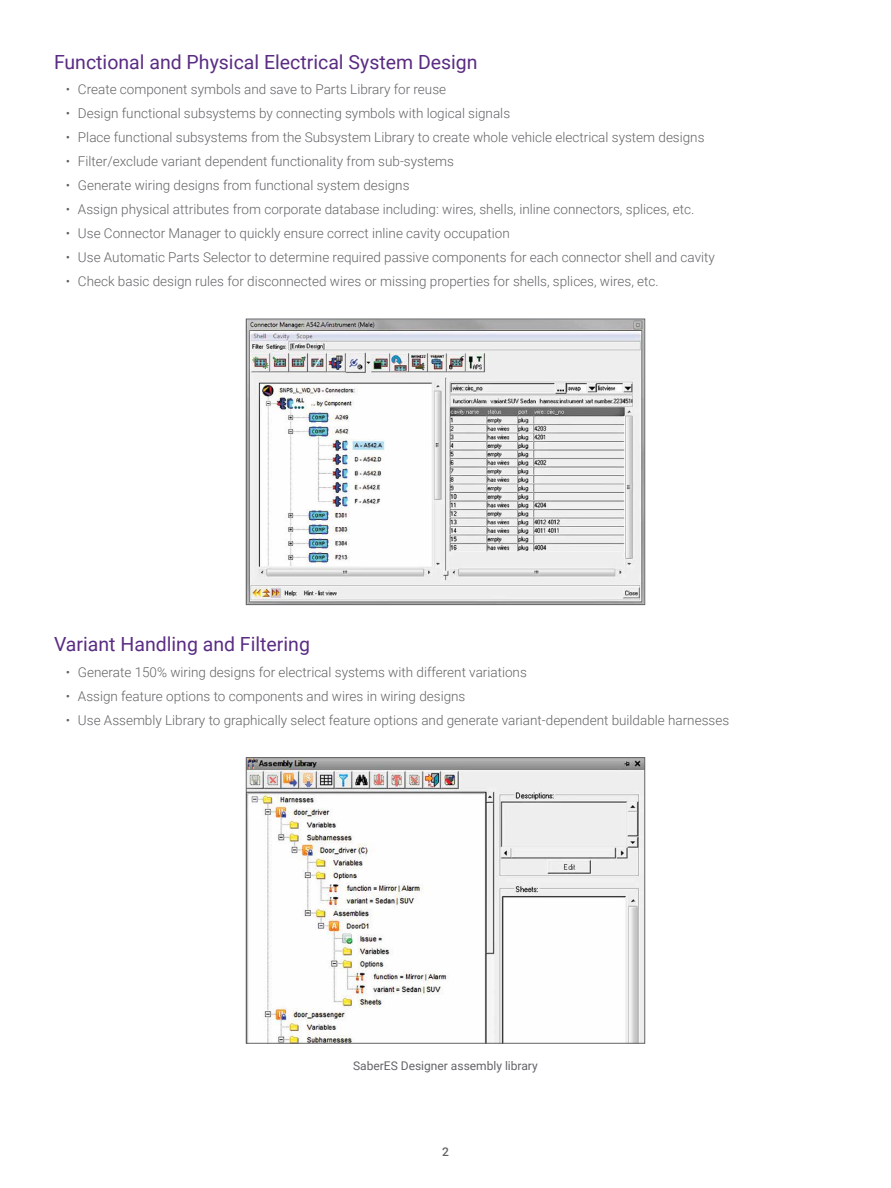
<style>
.page{position:relative;width:891px;height:1188px;background:#fff}
.page>*{position:absolute;margin:0;border:0;box-sizing:border-box;transform-origin:0 0}
.HEADING_1{font:19.5px "Roboto";color:#5a2c82}
.t1{font:300 13.5px "Roboto";color:#636466}
.FIGURE_CAPTION{font:12px "Roboto";color:#636466}
.t2{font:500 12px "Roboto";color:#636466}
</style>
<div class="page">
<img style="left:248px;top:321px;width:395px;height:282px">
<div style="left:246px;top:319px;width:399px;height:286px;border:1px solid #636466"></div>
<img style="left:248px;top:759px;width:395px;height:282px">
<div style="left:246px;top:757px;width:399px;height:286px;border:1px solid #636466"></div>
<p class="HEADING_1" style="left:54px;top:48px;width:425px">Functional and Physical Electrical System Design</p>
<p class="t1" style="left:66px;top:80px;width:382px">• Create component symbols and save to Parts Library for reuse</p>
<p class="t1" style="left:66px;top:104px;width:446px">• Design functional subsystems by connecting symbols with logical signals</p>
<p class="t1" style="left:66px;top:128px;width:640px">• Place functional subsystems from the Subsystem Library to create whole vehicle electrical system designs</p>
<p class="t1" style="left:66px;top:152px;width:390px">• Filter/exclude variant dependent functionality from sub-systems</p>
<p class="t1" style="left:66px;top:176px;width:345px">• Generate wiring designs from functional system designs</p>
<p class="t1" style="left:66px;top:200px;width:630px">• Assign physical attributes from corporate database including: wires, shells, inline connectors, splices, etc.</p>
<p class="t1" style="left:66px;top:224px;width:445px">• Use Connector Manager to quickly ensure correct inline cavity occupation</p>
<p class="t1" style="left:66px;top:248px;width:650px">• Use Automatic Parts Selector to determine required passive components for each connector shell and cavity</p>
<p class="t1" style="left:66px;top:272px;width:594px">• Check basic design rules for disconnected wires or missing properties for shells, splices, wires, etc.</p>
<p class="HEADING_1" style="left:54px;top:631px;width:257px">Variant Handling and Filtering</p>
<p class="t1" style="left:66px;top:663px;width:462px">• Generate 150% wiring designs for electrical systems with different variations</p>
<p class="t1" style="left:66px;top:687px;width:401px">• Assign feature options to components and wires in wiring designs</p>
<p class="t1" style="left:66px;top:711px;width:665px">• Use Assembly Library to graphically select feature options and generate variant-dependent buildable harnesses</p>
<p class="FIGURE_CAPTION" style="left:353px;top:1058px;width:186px">SaberES Designer assembly library</p>
<p class="t2" style="left:442px;top:1144px;width:8px">2</p>
</div>
